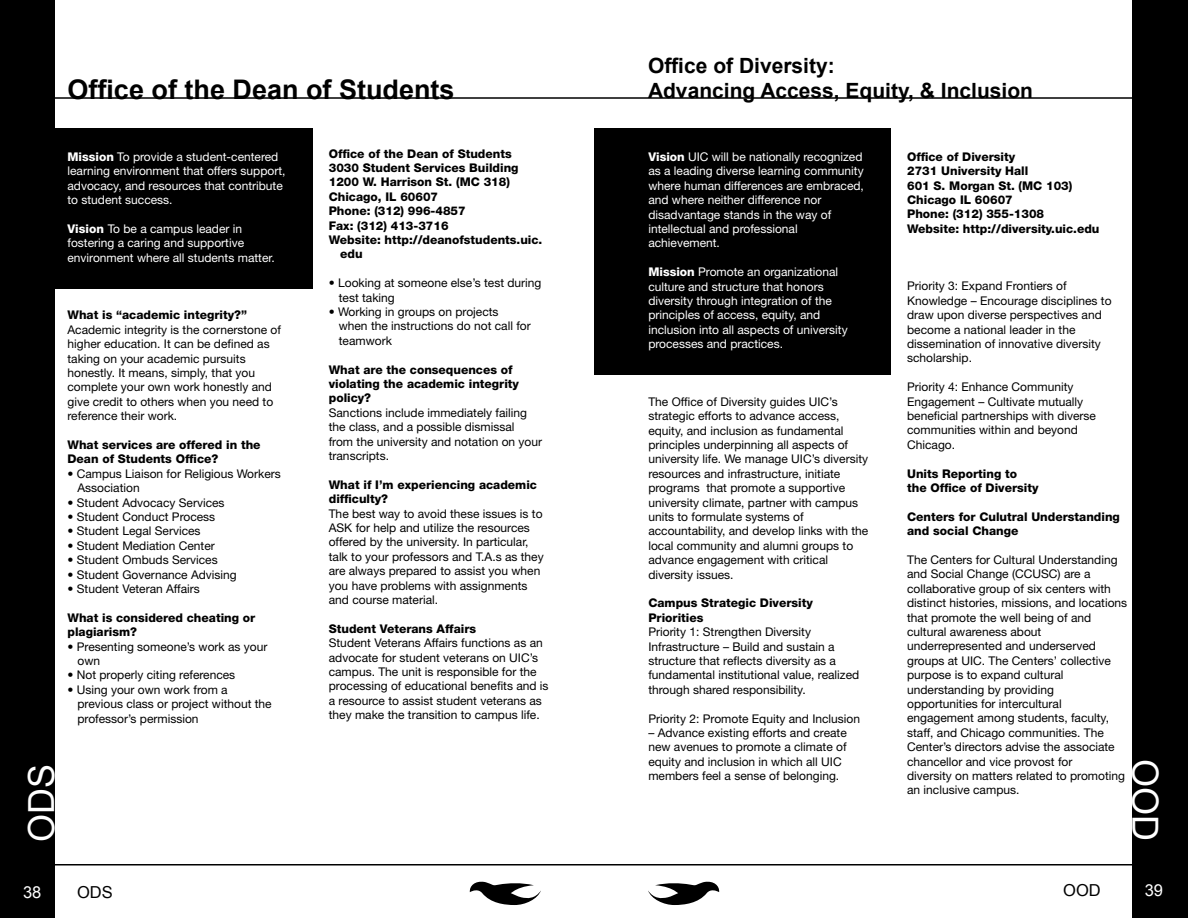
<style>
.page{position:relative;width:1188px;height:918px;background:#fff}
.page>*{position:absolute;margin:0;border:0;box-sizing:border-box;transform-origin:0 0}
.t1{font:36px "Arial";color:#fff}
.t2{font:700 27px "Arial";color:#000}
.t3{font:700 21px/25.2px "Arial";color:#000}
.t4{font:16.5px "Arial";color:#000}
.t5{font:16.5px "Arial";color:#fff}
.t6{font:12px/14.4px "Helvetica Neue LT Std";color:#000}
.t7{font:800 12px/14.4px "Helvetica Neue LT Std";color:#000}
.t8{font:12px/14.4px "Helvetica Neue LT Std";color:#fff}
.s1{font-weight:800}
</style>
<div class="page">
<hr style="left:14px;top:97px;width:1131px;height:2px;background:#000">
<div style="left:0;top:0;width:54px;height:918px;background:#000"></div>
<div style="left:46px;top:128px;width:267px;height:160px;background:#000"></div>
<svg style="left:469px;top:881px;width:72px;height:24px"></svg>
<div style="left:1132px;top:0;width:56px;height:918px;background:#000"></div>
<hr style="left:35px;top:864px;width:1153px;height:2px;background:#000">
<div style="left:594px;top:128px;width:297px;height:247px;background:#000"></div>
<svg style="left:648px;top:881px;width:72px;height:24px"></svg>
<h2 class="t2" style="left:68px;top:71px;width:389px">Office of the Dean of Students</h2>
<p class="t8" style="left:68px;top:149px;width:220px"><span class="s1">Mission</span> To provide a student-centered learning environment that offers support, advocacy, and resources that contribute to student success.</p>
<p class="t8" style="left:68px;top:221px;width:209px"><span class="s1">Vision</span> To be a campus leader in fostering a caring and supportive environment where all students matter.</p>
<p class="t7" style="left:68px;top:308px;width:181px">What is “academic integrity?”</p>
<p class="t6" style="left:68px;top:322px;width:215px">Academic integrity is the cornerstone of higher education. It can be defined as taking on your academic pursuits honestly. It means, simply, that you complete your own work honestly and give credit to others when you need to reference their work.</p>
<p class="t7" style="left:68px;top:438px;width:195px">What services are offered in the<br>Dean of Students Office?</p>
<p class="t6" style="left:78px;top:466px;width:205px;text-indent:-10px">• Campus Liaison for Religious Workers<br>Association</p>
<p class="t6" style="left:68px;top:495px;width:159px">• Student Advocacy Services</p>
<p class="t6" style="left:68px;top:509px;width:149px">• Student Conduct Process</p>
<p class="t6" style="left:68px;top:524px;width:135px">• Student Legal Services</p>
<p class="t6" style="left:68px;top:538px;width:149px">• Student Mediation Center</p>
<p class="t6" style="left:68px;top:553px;width:152px">• Student Ombuds Services</p>
<p class="t6" style="left:68px;top:567px;width:171px">• Student Governance Advising</p>
<p class="t6" style="left:68px;top:581px;width:134px">• Student Veteran Affairs</p>
<p class="t7" style="left:68px;top:610px;width:189px">What is considered cheating or plagiarism?</p>
<p class="t6" style="left:78px;top:639px;width:192px;text-indent:-10px">• Presenting someone’s work as your own</p>
<p class="t6" style="left:68px;top:668px;width:169px">• Not properly citing references</p>
<p class="t6" style="left:78px;top:682px;width:196px;text-indent:-10px">• Using your own work from a previous class or project without the professor’s permission</p>
<h1 class="t1" style="left:18px;top:842px;width:80px;rotate:-90deg">ODS</h1>
<h3 class="t5" style="left:23px;top:881px;width:20px">38</h3>
<h3 class="t4" style="left:77px;top:881px;width:37px">ODS</h3>
<p class="t7" style="left:329px;top:146px;width:184px">Office of the Dean of Students</p>
<p class="t7" style="left:329px;top:160px;width:191px">3030 Student Services Building</p>
<p class="t7" style="left:329px;top:175px;width:183px">1200 W. Harrison St. (MC 318)</p>
<p class="t7" style="left:329px;top:189px;width:111px">Chicago, IL 60607</p>
<p class="t7" style="left:329px;top:204px;width:138px">Phone: (312) 996-4857</p>
<p class="t7" style="left:329px;top:218px;width:121px">Fax: (312) 413-3716</p>
<p class="t7" style="left:329px;top:232px;width:215px">Website: http://deanofstudents.uic.</p>
<p class="t7" style="left:340px;top:247px;width:24px">edu</p>
<p class="t6" style="left:339px;top:276px;width:204px;text-indent:-10px">• Looking at someone else’s test during test taking</p>
<p class="t6" style="left:339px;top:304px;width:194px;text-indent:-10px">• Working in groups on projects<br>when the instructions do not call for teamwork</p>
<p class="t7" style="left:329px;top:362px;width:192px">What are the consequences of violating the academic integrity policy?</p>
<p class="t6" style="left:329px;top:405px;width:215px">Sanctions include immediately failing the class, and a possible dismissal<br>from the university and notation on your transcripts.</p>
<p class="t7" style="left:329px;top:477px;width:210px">What if I’m experiencing academic difficulty?</p>
<p class="t6" style="left:329px;top:506px;width:216px">The best way to avoid these issues is to ASK for help and utilize the resources offered by the university. In particular, talk to your professors and T.A.s as they are always prepared to assist you when you have problems with assignments and course material.</p>
<p class="t7" style="left:329px;top:621px;width:149px">Student Veterans Affairs</p>
<p class="t6" style="left:329px;top:636px;width:221px">Student Veterans Affairs functions as an advocate for student veterans on UIC’s campus. The unit is responsible for the processing of educational benefits and is a resource to assist student veterans as they make the transition to campus life.</p>
<h3 class="t3" style="left:648px;top:53px;width:387px">Office of Diversity:<br>Advancing Access, Equity, &amp; Inclusion</h3>
<p class="t8" style="left:648px;top:149px;width:217px"><span class="s1">Vision</span> UIC will be nationally recognized as a leading diverse learning community where human differences are embraced, and where neither difference nor disadvantage stands in the way of intellectual and professional achievement.</p>
<p class="t8" style="left:648px;top:265px;width:201px"><span class="s1">Mission</span> Promote an organizational culture and structure that honors diversity through integration of the principles of access, equity, and inclusion into all aspects of university processes and practices.</p>
<p class="t6" style="left:648px;top:394px;width:222px">The Office of Diversity guides UIC’s strategic efforts to advance access, equity, and inclusion as fundamental principles underpinning all aspects of university life. We manage UIC’s diversity resources and infrastructure, initiate programs that promote a supportive university climate, partner with campus units to formulate systems of accountability, and develop links with the local community and alumni groups to advance engagement with critical diversity issues.</p>
<p class="t7" style="left:648px;top:596px;width:166px">Campus Strategic Diversity<br>Priorities</p>
<p class="t6" style="left:648px;top:625px;width:212px">Priority 1: Strengthen Diversity Infrastructure – Build and sustain a structure that reflects diversity as a fundamental institutional value, realized through shared responsibility.</p>
<p class="t6" style="left:648px;top:711px;width:213px">Priority 2: Promote Equity and Inclusion</p>
<p class="t6" style="left:648px;top:725px;width:200px">– Advance existing efforts and create new avenues to promote a climate of equity and inclusion in which all UIC members feel a sense of belonging.</p>
<p class="t7" style="left:907px;top:149px;width:194px">Office of Diversity<br>2731 University Hall<br>601 S. Morgan St. (MC 103)<br>Chicago IL 60607<br>Phone: (312) 355-1308<br>Website: http://diversity.uic.edu</p>
<p class="t6" style="left:907px;top:279px;width:206px">Priority 3: Expand Frontiers of<br>Knowledge – Encourage disciplines to draw upon diverse perspectives and become a national leader in the dissemination of innovative diversity scholarship.</p>
<p class="t6" style="left:907px;top:380px;width:190px">Priority 4: Enhance Community<br>Engagement – Cultivate mutually beneficial partnerships with diverse communities within and beyond<br>Chicago.</p>
<p class="t7" style="left:907px;top:466px;width:133px">Units Reporting to the Office of Diversity</p>
<p class="t7" style="left:907px;top:509px;width:214px">Centers for Culutral Understanding and social Change</p>
<p class="t6" style="left:907px;top:552px;width:222px">The Centers for Cultural Understanding and Social Change (CCUSC) are a collaborative group of six centers with distinct histories, missions, and locations that promote the well being of and cultural awareness about underrepresented and underserved groups at UIC. The Centers’ collective purpose is to expand cultural understanding by providing opportunities for intercultural engagement among students, faculty, staff, and Chicago communities. The Center’s directors advise the associate chancellor and vice provost for<br>diversity on matters related to promoting an inclusive campus.</p>
<h1 class="t1" style="left:1169px;top:759px;width:84px;rotate:90deg">OOD</h1>
<h3 class="t4" style="left:1063px;top:880px;width:39px">OOD</h3>
<h3 class="t5" style="left:1145px;top:880px;width:20px">39</h3>
</div>
